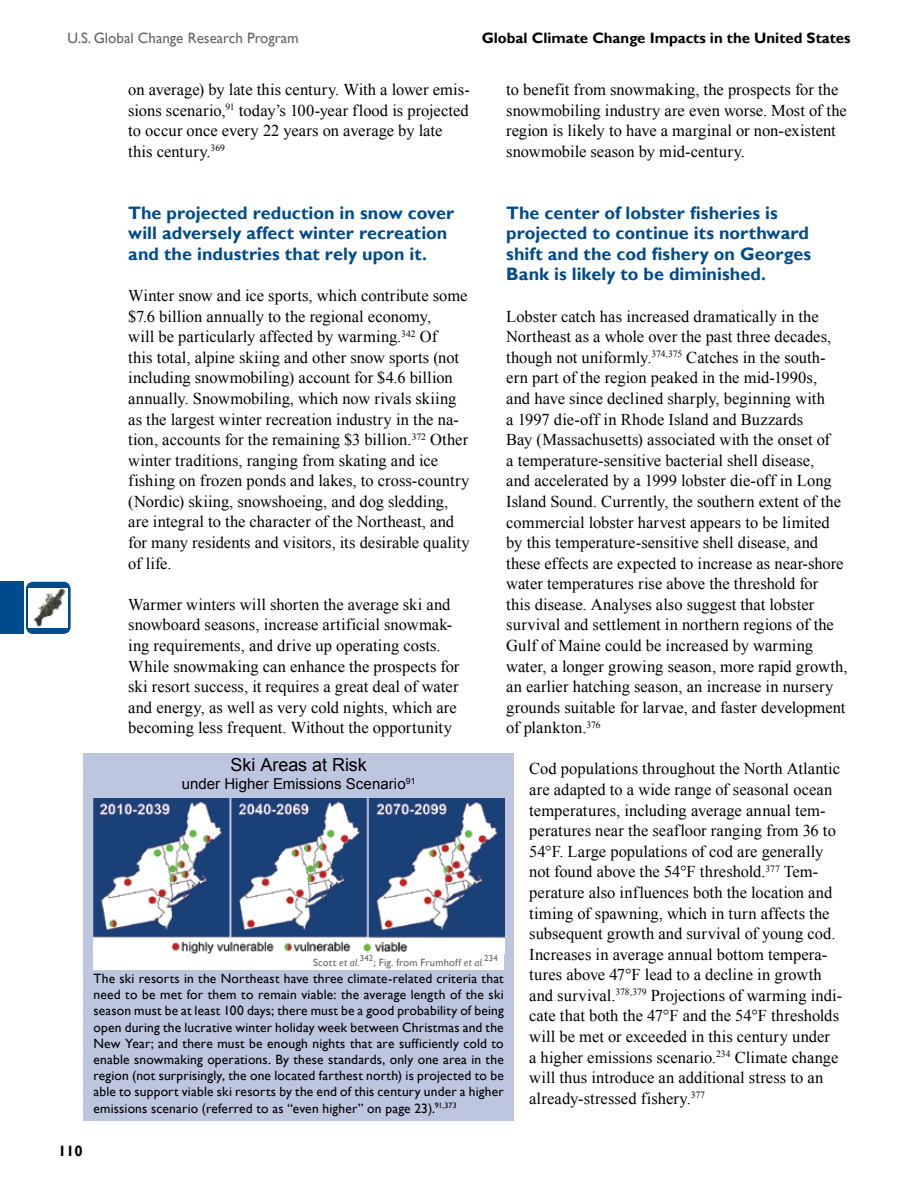
<style>
.page{position:relative;width:918px;height:1188px;background:#fff}
.page>*{position:absolute;margin:0;border:0;box-sizing:border-box;transform-origin:0 0}
.t1{font:700 18px/20.5px "Gill Sans";letter-spacing:.005em;color:#004b8d}
.t2{font:18px "Arial";letter-spacing:-.005em;color:#000}
.t3{font:16.5px/20.5px "Times New Roman";letter-spacing:.005em;color:#000}
.t4{font:700 15px "Gill Sans";color:#000}
.t5{font:15px "Gill Sans";color:#636467}
.t6{font:15px "Arial";letter-spacing:.005em;color:#000}
.t7{font:13.5px/16.2px "Gill Sans";letter-spacing:.015em;color:#000;text-align:justify}
.t8{font:10.5px "Gill Sans";letter-spacing:.02em;color:#636467}
.t9{font:8.7px "Gill Sans";letter-spacing:.025em;color:#636467}
.s1{font-style:italic}
.s2{font-family:"Arial"}
</style>
<div class="page">
<div style="left:0;top:582px;width:24px;height:52px;background:#004b8d"></div>
<div style="left:26px;top:582px;width:45px;height:52px;background:#004b8d;border-radius:7px"></div>
<div style="left:29px;top:589px;width:39px;height:39px;background:#fff"></div>
<img style="left:33px;top:589px;width:33px;height:38px">
<div style="left:83px;top:753px;width:431px;height:367px;background:#bdc6df"></div>
<div style="left:93px;top:798px;width:411px;height:172px;background:#fff"></div>
<img style="left:93px;top:798px;width:411px;height:156px">
<p class="t5" style="left:68px;top:30px;width:233px">U.S. Global Change Research Program</p>
<p class="t4" style="left:482px;top:29px;width:370px">Global Climate Change Impacts in the United States</p>
<p class="t3" style="left:128px;top:79px;width:343px">on average) by late this century. With a lower emis&shy;sions scenario,<sup>91</sup> today’s 100-year flood is projected to occur once every 22 years on average by late this century.<sup>369</sup></p>
<p class="t3" style="left:506px;top:79px;width:342px">to benefit from snowmaking, the prospects for the snowmobiling industry are even worse. Most of the region is likely to have a marginal or non-existent snowmobile season by mid-century.</p>
<p class="t1" style="left:506px;top:203px;width:306px">The center of lobster fisheries is projected to continue its northward shift and the cod fishery on Georges Bank is likely to be diminished.</p>
<p class="t3" style="left:506px;top:306px;width:343px">Lobster catch has increased dramatically in the Northeast as a whole over the past three decades, though not uniformly.<sup>374,375</sup> Catches in the south&shy;ern part of the region peaked in the mid-1990s,<br>and have since declined sharply, beginning with<br>a 1997 die-off in Rhode Island and Buzzards<br>Bay (Massachusetts) associated with the onset of<br>a temperature-sensitive bacterial shell disease,<br>and accelerated by a 1999 lobster die-off in Long Island Sound. Currently, the southern extent of the commercial lobster harvest appears to be limited by this temperature-sensitive shell disease, and these effects are expected to increase as near-shore water temperatures rise above the threshold for<br>this disease. Analyses also suggest that lobster survival and settlement in northern regions of the Gulf of Maine could be increased by warming water, a longer growing season, more rapid growth, an earlier hatching season, an increase in nursery grounds suitable for larvae, and faster development of plankton.<sup>376</sup></p>
<p class="t3" style="left:529px;top:758px;width:315px">Cod populations throughout the North Atlantic are adapted to a wide range of seasonal ocean temperatures, including average annual tem&shy;peratures near the seafloor ranging from 36 to 54°F. Large populations of cod are generally not found above the 54°F threshold.<sup>377</sup> Tem&shy;perature also influences both the location and timing of spawning, which in turn affects the subsequent growth and survival of young cod.<br>Increases in average annual bottom tempera&shy;tures above 47°F lead to a decline in growth and survival.<sup>378,379</sup> Projections of warming indi&shy;cate that both the 47°F and the 54°F thresholds will be met or exceeded in this century under<br>a higher emissions scenario.<sup>234</sup> Climate change will thus introduce an additional stress to an already-stressed fishery.<sup>377</sup></p>
<p class="t1" style="left:128px;top:203px;width:327px">The projected reduction in snow cover will adversely affect winter recreation and the industries that rely upon it.</p>
<p class="t3" style="left:128px;top:285px;width:343px">Winter snow and ice sports, which contribute some $7.6 billion annually to the regional economy,<br>will be particularly affected by warming.<sup>342</sup> Of<br>this total, alpine skiing and other snow sports (not including snowmobiling) account for $4.6 billion annually. Snowmobiling, which now rivals skiing as the largest winter recreation industry in the na&shy;tion, accounts for the remaining $3 billion.<sup>372</sup> Other winter traditions, ranging from skating and ice fishing on frozen ponds and lakes, to cross-country (Nordic) skiing, snowshoeing, and dog sledding, are integral to the character of the Northeast, and for many residents and visitors, its desirable quality of life.</p>
<p class="t3" style="left:128px;top:594px;width:333px">Warmer winters will shorten the average ski and snowboard seasons, increase artificial snowmak&shy;ing requirements, and drive up operating costs.<br>While snowmaking can enhance the prospects for ski resort success, it requires a great deal of water and energy, as well as very cold nights, which are becoming less frequent. Without the opportunity</p>
<p class="t2" style="left:231px;top:753px;width:138px">Ski Areas at Risk</p>
<p class="t6" style="left:182px;top:774px;width:235px">under Higher Emissions Scenario<sup>91</sup></p>
<p class="t9" style="left:360px;top:953px;width:15px">342</p>
<p class="t9" style="left:484px;top:953px;width:15px">234</p>
<p class="t8" style="left:313px;top:957px;width:48px">Scott <span class="s1">et al.</span></p>
<p class="t8" style="left:374px;top:957px;width:112px">; Fig. from Frumhoff <span class="s1">et al.</span></p>
<p class="t7" style="left:93px;top:971px;width:412px">The ski resorts in the Northeast have three climate-related criteria that need to be met for them to remain viable: the average length of the ski season must be at least 100 days; there must be a good probability of being open during the lucrative winter holiday week between Christmas and the New Year; and there must be enough nights that are sufficiently cold to enable snowmaking operations. By these standards, only one area in the region (not surprisingly, the one located farthest north) is projected to be able to support viable ski resorts by the end of this century under a higher emissions scenario <span class="s2">(</span>referred to as “even higher” on page 23<span class="s2">)</span>.<sup>91,373</sup></p>
<p class="t4" style="left:58px;top:1142px;width:26px">110</p>
</div>
